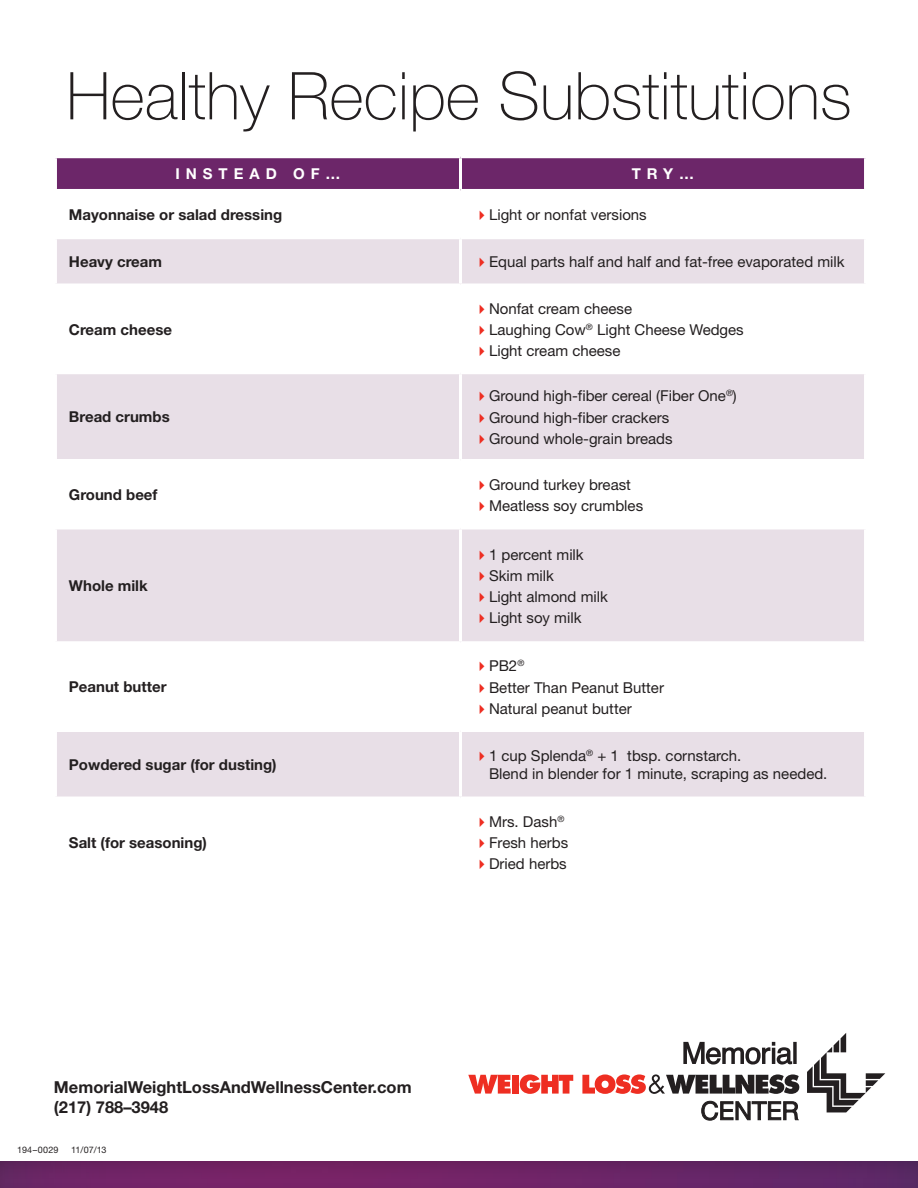
<style>
.page{position:relative;width:918px;height:1188px;background:#fff}
.page>*{position:absolute;margin:0;border:0;box-sizing:border-box;transform-origin:0 0}
.t1{font:100 66px "Helvetica Neue";color:#231f20}
.body_text{font:700 16.5px "Helvetica Neue";color:#231f20}
.body_text-2{font:15px/18px "Helvetica Neue";color:#231f20}
.body_text-3{font:700 15px "Helvetica Neue";color:#231f20}
.t2{font:700 15px "Helvetica Neue";letter-spacing:.4em;color:#fff}
.t3{font:9px "Helvetica Neue";letter-spacing:.005em;color:#231f20}
.s1{color:#ee2e22}
</style>
<div class="page">
<div style="left:0;top:1156px;width:918px;height:32px;background:#231f20;opacity:.3"></div>
<svg style="left:468px;top:1075px;width:43px;height:19px"></svg>
<div style="left:512px;top:1075px;width:7px;height:19px;background:#ee2e22"></div>
<svg style="left:520px;top:1074px;width:53px;height:20px"></svg>
<svg style="left:582px;top:1074px;width:217px;height:20px"></svg>
<svg style="left:807px;top:1033px;width:78px;height:79px"></svg>
<svg style="left:683px;top:1042px;width:114px;height:22px"></svg>
<svg style="left:701px;top:1101px;width:98px;height:19px"></svg>
<svg style="left:57px;top:239px;width:807px;height:557px;fill:#e8dfe7"></svg>
<hr style="left:459px;top:239px;width:3px;height:44px;background:#fff">
<hr style="left:54px;top:283px;width:406px;height:3px;background:#fff">
<hr style="left:460px;top:283px;width:407px;height:3px;background:#fff">
<hr style="left:459px;top:286px;width:3px;height:85px;background:#fff">
<hr style="left:54px;top:371px;width:406px;height:3px;background:#fff">
<hr style="left:460px;top:371px;width:407px;height:3px;background:#fff">
<hr style="left:459px;top:374px;width:3px;height:85px;background:#fff">
<hr style="left:54px;top:459px;width:406px;height:3px;background:#fff">
<hr style="left:460px;top:459px;width:407px;height:3px;background:#fff">
<hr style="left:459px;top:462px;width:3px;height:64px;background:#fff">
<hr style="left:54px;top:526px;width:406px;height:3px;background:#fff">
<hr style="left:460px;top:526px;width:407px;height:3px;background:#fff">
<hr style="left:459px;top:529px;width:3px;height:112px;background:#fff">
<hr style="left:54px;top:641px;width:406px;height:3px;background:#fff">
<hr style="left:460px;top:641px;width:407px;height:3px;background:#fff">
<hr style="left:459px;top:644px;width:3px;height:85px;background:#fff">
<hr style="left:54px;top:729px;width:406px;height:3px;background:#fff">
<hr style="left:460px;top:729px;width:407px;height:3px;background:#fff">
<hr style="left:459px;top:732px;width:3px;height:64px;background:#fff">
<div style="left:57px;top:158px;width:807px;height:31px;background:#6c2669"></div>
<hr style="left:459px;top:158px;width:3px;height:31px;background:#fff">
<p class="t1" style="left:66px;top:58px;width:787px">Healthy Recipe Substitutions</p>
<p class="t2" style="left:175px;top:165px;width:167px">INSTEAD OF…</p>
<p class="t2" style="left:632px;top:165px;width:64px">TRY…</p>
<p class="body_text-3" style="left:69px;top:205px;width:215px">Mayonnaise or salad dressing</p>
<p class="body_text-2" style="left:474px;top:206px;width:174px"><span class="s1">✔</span>Light or nonfat versions</p>
<p class="body_text-3" style="left:69px;top:253px;width:95px">Heavy cream</p>
<p class="body_text-2" style="left:474px;top:253px;width:372px"><span class="s1">✔</span>Equal parts half and half and fat-free evaporated milk</p>
<p class="body_text-3" style="left:69px;top:320px;width:105px">Cream cheese</p>
<p class="body_text-3" style="left:69px;top:408px;width:102px">Bread crumbs</p>
<p class="body_text-3" style="left:69px;top:485px;width:90px">Ground beef</p>
<p class="body_text-3" style="left:69px;top:577px;width:80px">Whole milk</p>
<p class="body_text-3" style="left:69px;top:678px;width:99px">Peanut butter</p>
<p class="body_text-2" style="left:474px;top:299px;width:160px"><span class="s1">✔</span>Nonfat cream cheese</p>
<p class="body_text-2" style="left:474px;top:320px;width:271px"><span class="s1">✔</span>Laughing Cow<sup>®</sup> Light Cheese Wedges</p>
<p class="body_text-2" style="left:474px;top:342px;width:148px"><span class="s1">✔</span>Light cream cheese</p>
<p class="body_text-2" style="left:474px;top:387px;width:264px"><span class="s1">✔</span>Ground high-fiber cereal (Fiber One<sup>®</sup>)</p>
<p class="body_text-2" style="left:474px;top:408px;width:197px"><span class="s1">✔</span>Ground high-fiber crackers</p>
<p class="body_text-2" style="left:474px;top:429px;width:200px"><span class="s1">✔</span>Ground whole-grain breads</p>
<p class="body_text-2" style="left:474px;top:475px;width:158px"><span class="s1">✔</span>Ground turkey breast</p>
<p class="body_text-2" style="left:474px;top:496px;width:171px"><span class="s1">✔</span>Meatless soy crumbles</p>
<p class="body_text-2" style="left:474px;top:545px;width:111px"><span class="s1">✔</span>1 percent milk</p>
<p class="body_text-2" style="left:474px;top:566px;width:82px"><span class="s1">✔</span>Skim milk</p>
<p class="body_text-2" style="left:474px;top:587px;width:135px"><span class="s1">✔</span>Light almond milk</p>
<p class="body_text-2" style="left:474px;top:609px;width:109px"><span class="s1">✔</span>Light soy milk</p>
<p class="body_text-2" style="left:474px;top:657px;width:52px"><span class="s1">✔</span>PB2<sup>®</sup></p>
<p class="body_text-2" style="left:474px;top:678px;width:192px"><span class="s1">✔</span>Better Than Peanut Butter</p>
<p class="body_text-2" style="left:474px;top:699px;width:159px"><span class="s1">✔</span>Natural peanut butter</p>
<p class="body_text-3" style="left:69px;top:755px;width:209px">Powdered sugar (for dusting)</p>
<p class="body_text-2" style="left:489px;top:747px;width:340px;text-indent:-15px"><span class="s1">✔</span>1 cup Splenda<sup>®</sup> + 1 tbsp. cornstarch.<br>Blend in blender for 1 minute, scraping as needed.</p>
<p class="body_text-3" style="left:69px;top:833px;width:140px">Salt (for seasoning)</p>
<p class="body_text-2" style="left:474px;top:812px;width:92px"><span class="s1">✔</span>Mrs. Dash<sup>®</sup></p>
<p class="body_text-2" style="left:474px;top:833px;width:96px"><span class="s1">✔</span>Fresh herbs</p>
<p class="body_text-2" style="left:474px;top:855px;width:94px"><span class="s1">✔</span>Dried herbs</p>
<p class="body_text" style="left:54px;top:1077px;width:359px">MemorialWeightLossAndWellnessCenter.com</p>
<p class="body_text" style="left:54px;top:1097px;width:116px">(217) 788–3948</p>
<p class="t3" style="left:17px;top:1144px;width:43px">194–0029</p>
<p class="t3" style="left:71px;top:1144px;width:37px">11/07/13</p>
</div>
